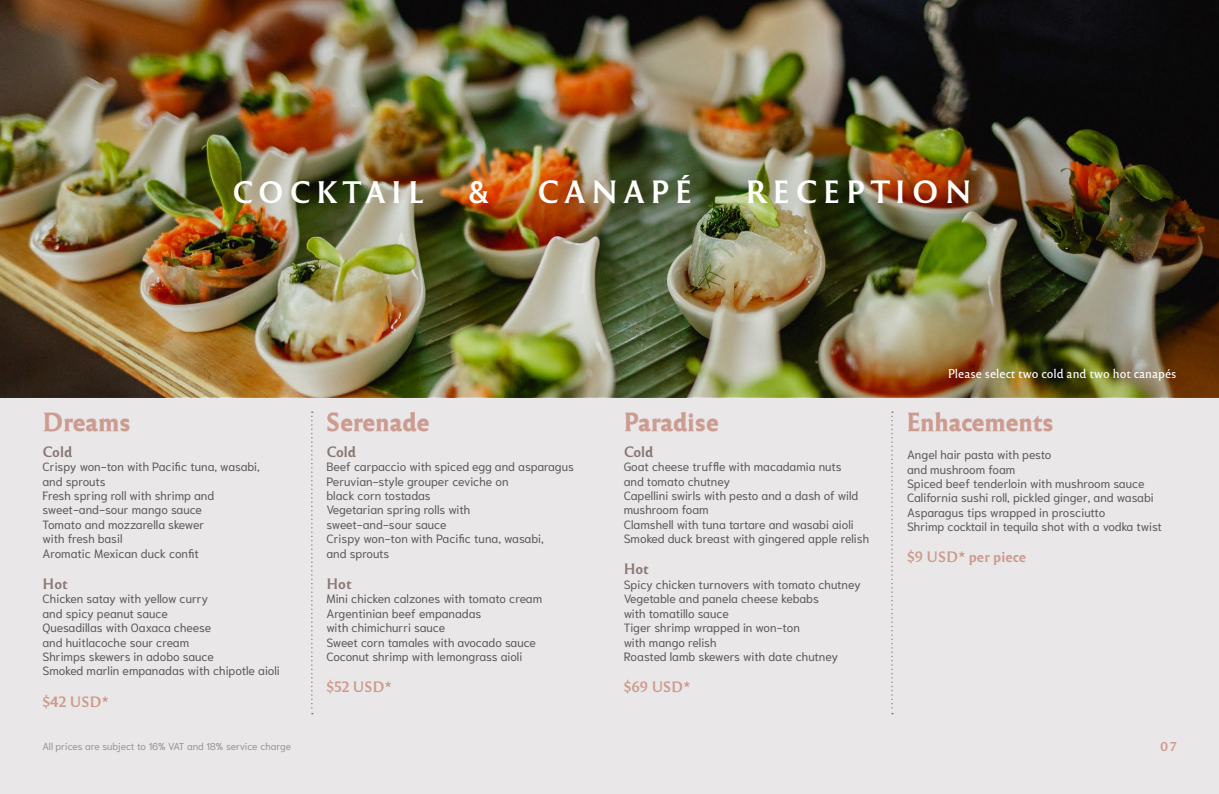
<style>
.page{position:relative;width:1219px;height:794px;background:#e9e7e7}
.page>*{position:absolute;margin:0;border:0;box-sizing:border-box;transform-origin:0 0}
.t1{font:30px "Reforma 1969 Negra";letter-spacing:.19em;color:#fff}
.t2{font:29px "Reforma 1969 Negra";letter-spacing:.185em;color:#fff}
.t3{font:24px "Reforma 1969 Negra";color:#cd9a8d}
.t4{font:14px "Reforma 1969 Negra";color:#cd9a8d}
.t5{font:14px "Reforma 1969 Negra";color:#877874}
.t6{font:12px/14.4px "Niramit";color:#58595b}
.t7{font:12px "Reforma 1969 Gris";color:#fff}
.t8{font:12px "Reforma 1969 Negra";color:#cd9a8d}
.t9{font:10px "Niramit";color:#939598}
</style>
<div class="page">
<img style="left:0;top:0;width:1219px;height:397px">
<svg style="left:43px;top:412px;width:87px;height:19px"></svg>
<svg style="left:327px;top:411px;width:102px;height:20px"></svg>
<svg style="left:311px;top:411px;width:2px;height:303px"></svg>
<svg style="left:891px;top:411px;width:2px;height:303px"></svg>
<svg style="left:625px;top:411px;width:93px;height:20px"></svg>
<svg style="left:908px;top:411px;width:145px;height:20px"></svg>
<h2 class="t2" style="left:232px;top:175px;width:193px">cocktail</h2>
<h2 class="t2" style="left:468px;top:175px;width:22px">&amp;</h2>
<h1 class="t1" style="left:537px;top:175px;width:157px">canapé</h1>
<h1 class="t1" style="left:745px;top:175px;width:228px">reception</h1>
<h3 class="t3" style="left:42px;top:408px;width:90px">Dreams</h3>
<h3 class="t3" style="left:326px;top:408px;width:105px">Serenade</h3>
<p class="t5" style="left:43px;top:443px;width:31px">Cold</p>
<p class="t6" style="left:43px;top:459px;width:219px">Crispy won-ton with Pacific tuna, wasabi, and sprouts<br>Fresh spring roll with shrimp and sweet-and-sour mango sauce<br>Tomato and mozzarella skewer<br>with fresh basil<br>Aromatic Mexican duck confit</p>
<p class="t5" style="left:43px;top:575px;width:27px">Hot</p>
<p class="t6" style="left:43px;top:591px;width:239px">Chicken satay with yellow curry<br>and spicy peanut sauce<br>Quesadillas with Oaxaca cheese<br>and huitlacoche sour cream<br>Shrimps skewers in adobo sauce<br>Smoked marlin empanadas with chipotle aioli</p>
<p class="t4" style="left:43px;top:693px;width:39px">$42 USD</p>
<p class="t4" style="left:102px;top:693px;width:8px">*</p>
<p class="t9" style="left:42px;top:738px;width:250px">All prices are subject to 16% VAT and 18% service charge</p>
<p class="t5" style="left:326px;top:443px;width:31px">Cold</p>
<p class="t6" style="left:326px;top:459px;width:249px">Beef carpaccio with spiced egg and asparagus<br>Peruvian-style grouper ceviche on<br>black corn tostadas<br>Vegetarian spring rolls with<br>sweet-and-sour sauce<br>Crispy won-ton with Pacific tuna, wasabi,<br>and sprouts</p>
<p class="t5" style="left:326px;top:575px;width:27px">Hot</p>
<p class="t6" style="left:326px;top:591px;width:217px">Mini chicken calzones with tomato cream Argentinian beef empanadas<br>with chimichurri sauce<br>Sweet corn tamales with avocado sauce Coconut shrimp with lemongrass aioli</p>
<p class="t4" style="left:326px;top:678px;width:38px">$52 USD</p>
<p class="t4" style="left:385px;top:678px;width:8px">*</p>
<p class="t7" style="left:948px;top:367px;width:230px">Please select two cold and two hot canapés</p>
<h3 class="t3" style="left:624px;top:408px;width:97px">Paradise</h3>
<h3 class="t3" style="left:907px;top:408px;width:148px">Enhacements</h3>
<p class="t5" style="left:624px;top:443px;width:31px">Cold</p>
<p class="t6" style="left:624px;top:459px;width:247px">Goat cheese truffle with macadamia nuts<br>and tomato chutney<br>Capellini swirls with pesto and a dash of wild mushroom foam<br>Clamshell with tuna tartare and wasabi aioli Smoked duck breast with gingered apple relish</p>
<p class="t5" style="left:624px;top:561px;width:27px">Hot</p>
<p class="t6" style="left:624px;top:577px;width:239px">Spicy chicken turnovers with tomato chutney<br>Vegetable and panela cheese kebabs<br>with tomatillo sauce<br>Tiger shrimp wrapped in won-ton<br>with mango relish<br>Roasted lamb skewers with date chutney</p>
<p class="t4" style="left:624px;top:678px;width:39px">$69 USD</p>
<p class="t4" style="left:683px;top:678px;width:8px">*</p>
<p class="t6" style="left:907px;top:447px;width:256px">Angel hair pasta with pesto<br>and mushroom foam<br>Spiced beef tenderloin with mushroom sauce California sushi roll, pickled ginger, and wasabi Asparagus tips wrapped in prosciutto<br>Shrimp cocktail in tequila shot with a vodka twist</p>
<p class="t4" style="left:907px;top:549px;width:31px">$9 USD</p>
<p class="t4" style="left:958px;top:549px;width:69px">* per piece</p>
<p class="t8" style="left:1160px;top:739px;width:18px">07</p>
</div>
